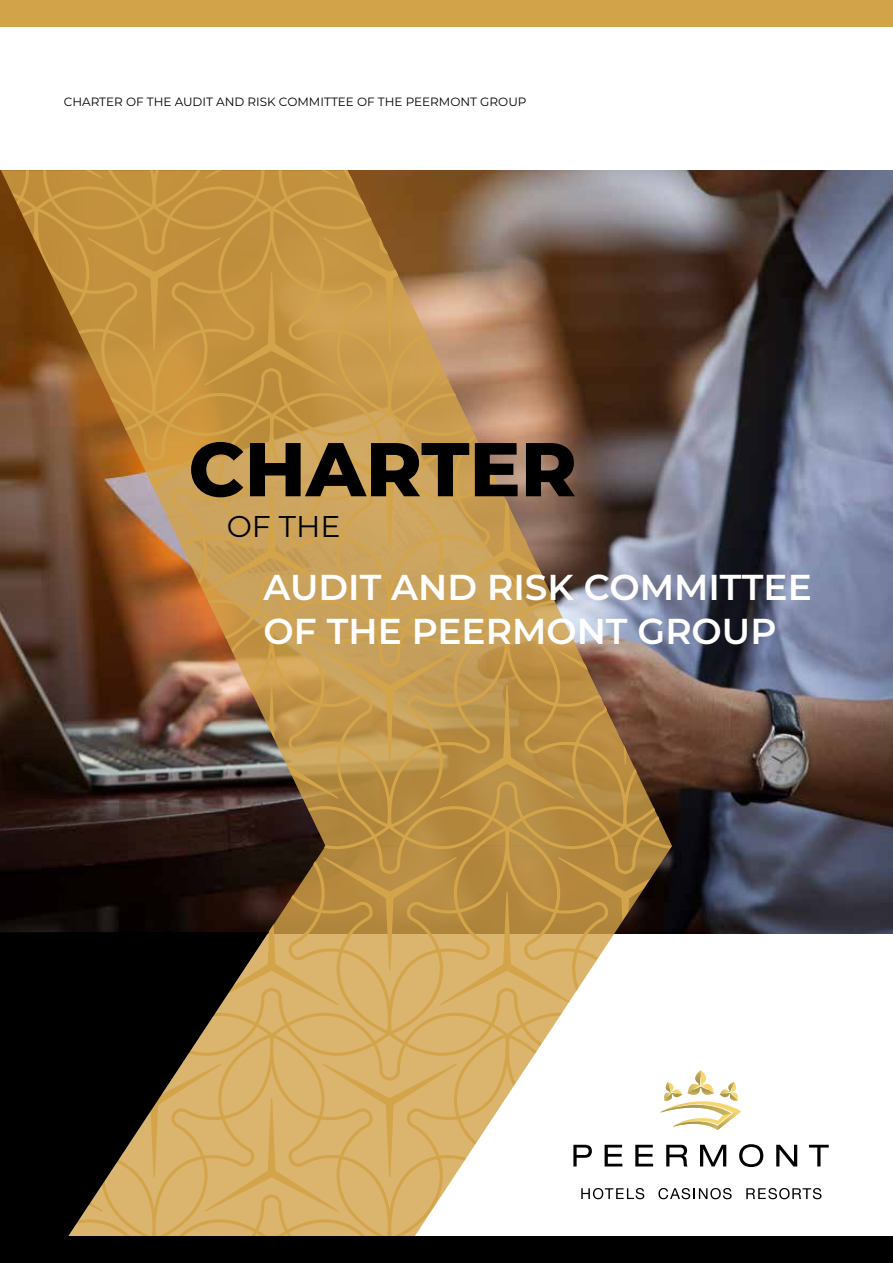
<style>
.page{position:relative;width:893px;height:1263px;background:#fff}
.page>*{position:absolute;margin:0;border:0;box-sizing:border-box;transform-origin:0 0}
.t1{font:800 76.05px "Montserrat";color:#000}
.t2{font:600 36px/43.2px "Montserrat";color:#fff}
.t3{font:30px "Montserrat";color:#000}
.t4{font:12px "Montserrat";color:#000}
</style>
<div class="page">
<img style="left:0;top:170px;width:893px;height:763px">
<img style="left:1px;top:170px;width:671px;height:1066px">
<svg style="left:0;top:932px;width:269px;height:304px;background:#514226"></svg>
<div style="left:0;top:1236px;width:893px;height:27px;background:#000"></div>
<div style="left:0;top:0;width:893px;height:27px;background:#d3a349"></div>
<svg style="left:660px;top:1070px;width:81px;height:60px"></svg>
<svg style="left:573px;top:1144px;width:256px;height:23px"></svg>
<svg style="left:581px;top:1188px;width:63px;height:11px"></svg>
<svg style="left:658px;top:1188px;width:74px;height:11px"></svg>
<svg style="left:746px;top:1188px;width:75px;height:11px"></svg>
<p class="t4" style="left:64px;top:94px;width:464px">CHARTER OF THE AUDIT AND RISK COMMITTEE OF THE PEERMONT GROUP</p>
<h1 class="t1" style="left:189px;top:413px;width:390px">CHARTER</h1>
<h3 class="t3" style="left:227px;top:505px;width:115px">OF THE</h3>
<h2 class="t2" style="left:264px;top:564px;width:550px">AUDIT AND RISK COMMITTEE<br>OF THE PEERMONT GROUP</h2>
</div>
